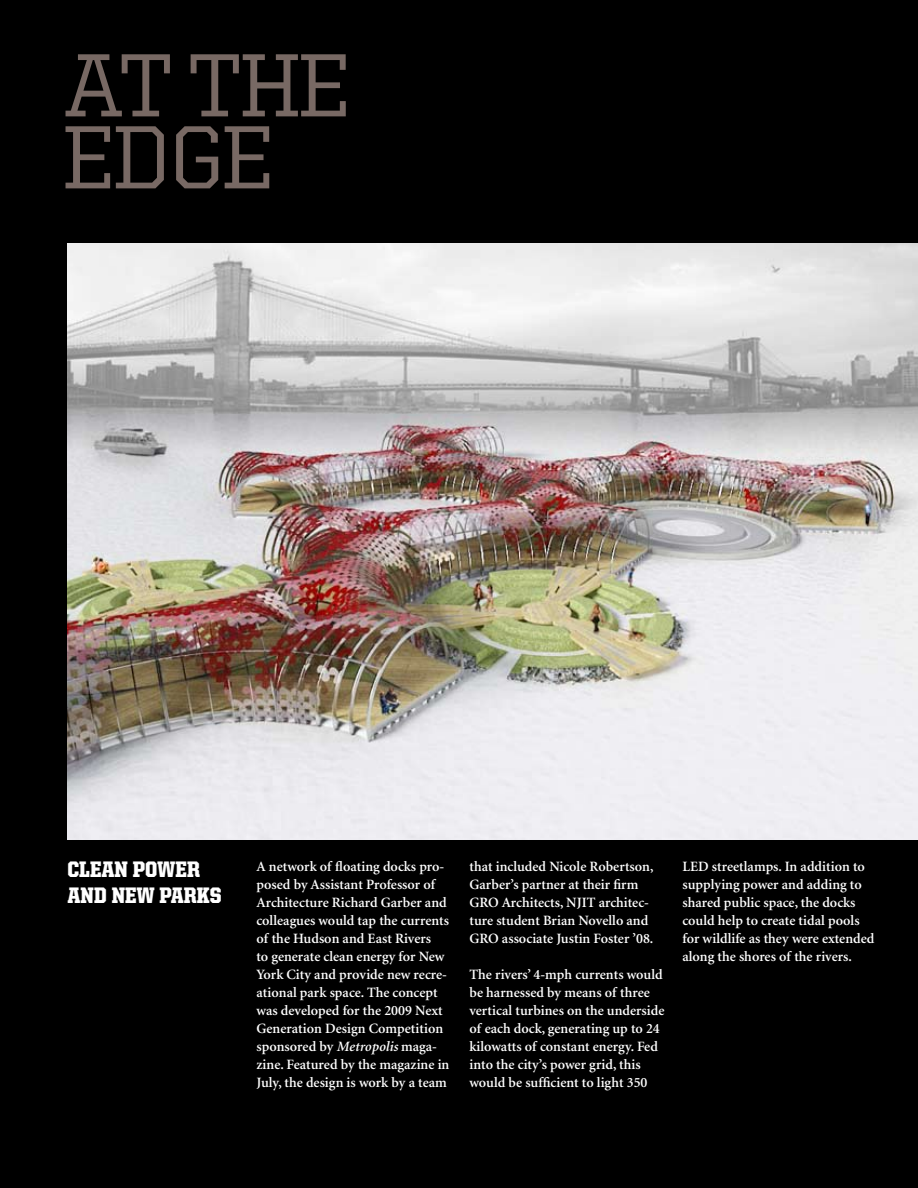
<style>
.page{position:relative;width:918px;height:1188px;background:#000}
.page>*{position:absolute;margin:0;border:0;box-sizing:border-box;transform-origin:0 0}
.t1{font:500 90px/72px "United Serif Reg";letter-spacing:-.02em;color:#786964}
.t2{font:900 22.5px/25.5px "United Serif Semi Cond";color:#fff}
.t3{font:600 14.25px/18px "Minion";color:#fff}
.s1{font-style:italic}
</style>
<div class="page">
<img style="left:68px;top:243px;width:850px;height:597px">
<h1 class="t1" style="left:63px;top:48px;width:282px">AT THE<br>EDGE</h1>
<h2 class="t2" style="left:68px;top:857px;width:156px">CLEAN POWER<br>AND NEW PARKS</h2>
<p class="t3" style="left:256px;top:858px;width:194px">A network of floating docks pro&shy;posed by Assistant Professor of<br>Architecture Richard Garber and colleagues would tap the currents of the Hudson and East Rivers<br>to generate clean energy for New<br>York City and provide new recre&shy;ational park space. The concept was developed for the 2009 Next<br>Generation Design Competition sponsored by <span class="s1">Metropolis</span> maga&shy;zine. Featured by the magazine in<br>July, the design is work by a team</p>
<p class="t3" style="left:469px;top:858px;width:186px">that included Nicole Robertson,<br>Garber’s partner at their firm<br>GRO Architects, NJIT architec&shy;ture student Brian Novello and<br>GRO associate Justin Foster ’08.</p>
<p class="t3" style="left:469px;top:966px;width:196px">The rivers’ 4-mph currents would be harnessed by means of three vertical turbines on the underside of each dock, generating up to 24 kilowatts of constant energy. Fed into the city’s power grid, this would be sufficient to light 350</p>
<p class="t3" style="left:682px;top:858px;width:193px">LED streetlamps. In addition to supplying power and adding to shared public space, the docks could help to create tidal pools for wildlife as they were extended along the shores of the rivers.</p>
</div>
